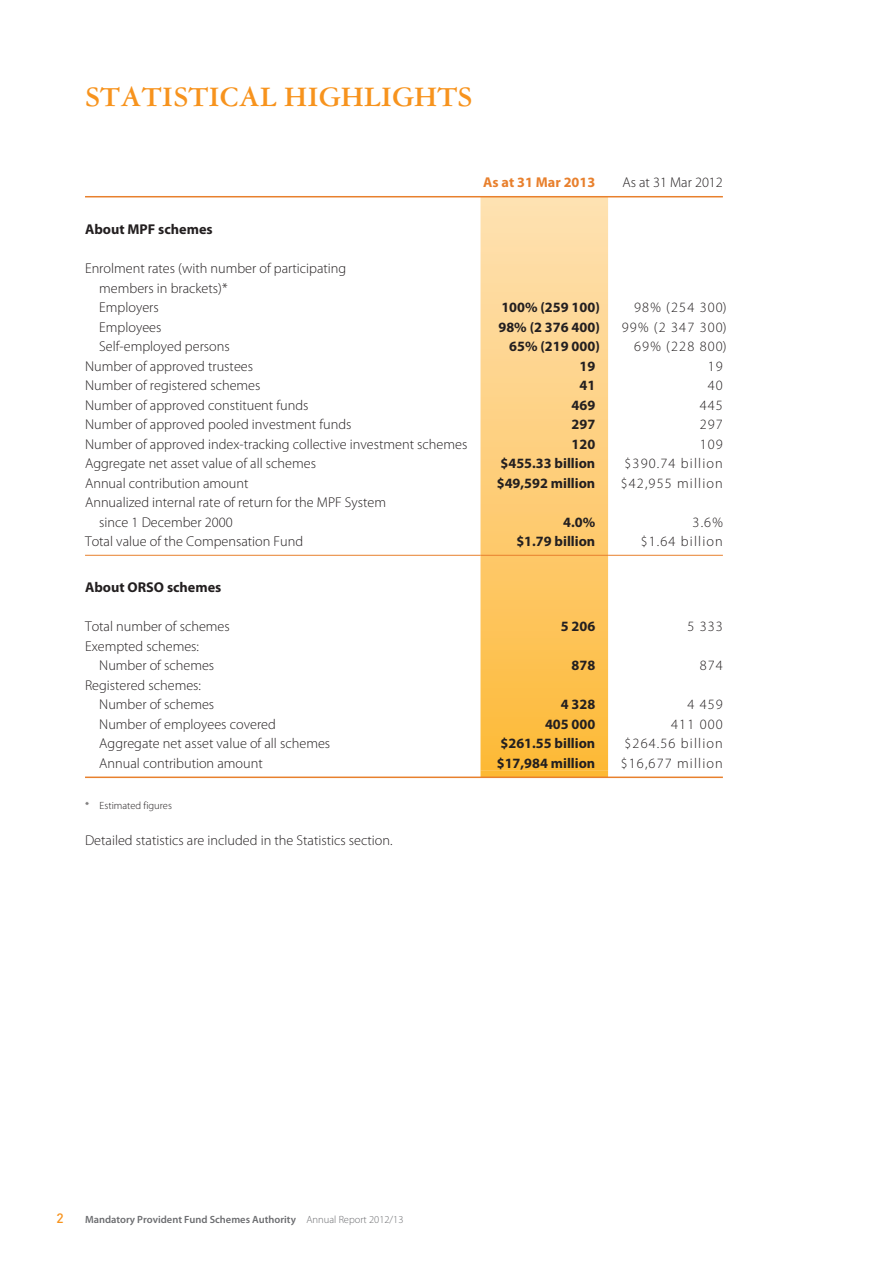
<style>
.page{position:relative;width:893px;height:1263px;background:#fff}
.page>*{position:absolute;margin:0;border:0;box-sizing:border-box;transform-origin:0 0}
.t1{font:700 30px "Garamond 3 LT Std";color:#f7931d}
.t2{font:300 14.25px/19.5px "Myriad Pro";color:#231f20}
.t3{font:700 14.25px "Myriad Pro";color:#231f20}
.t4{font:300 14.25px "Myriad Pro";letter-spacing:.08em;color:#231f20}
.t5{font:700 14.25px "Myriad Pro";color:#e8802d}
.t6{font:500 13.5px "DIN Pro";color:#f7931d}
.t7{font:600 10.5px "Myriad Pro";color:#6c6d70}
.t8{font:300 10.5px "Myriad Pro";color:#231f20}
.s1{font-weight:300}
</style>
<div class="page">
<svg style="left:480px;top:197px;width:128px;height:573px;background:#fdcd77"></svg>
<svg style="left:480px;top:770px;width:128px;height:6px"></svg>
<hr style="left:85px;top:555px;width:395px;height:1px;background:#e8802d">
<hr style="left:608px;top:555px;width:115px;height:1px;background:#e8802d">
<hr style="left:85px;top:776px;width:638px;height:2px;background:#e8802d">
<hr style="left:85px;top:196px;width:638px;height:1px;background:#e8802d">
<hr style="left:480px;top:555px;width:128px;height:1px;background:#e8802d">
<h1 class="t1" style="left:85px;top:84px;width:389px">STATISTICAL HIGHLIGHTS</h1>
<p class="t3" style="left:85px;top:224px;width:129px">About MPF schemes</p>
<p class="t2" style="left:99px;top:260px;width:248px;text-indent:-14px">Enrolment rates (with number of participating members in brackets)*<br>Employers</p>
<p class="t5" style="left:483px;top:177px;width:114px">As at 31 Mar 2013</p>
<p class="t2" style="left:622px;top:174px;width:102px">As at 31 Mar 2012</p>
<p class="t3" style="left:501px;top:302px;width:100px">100% (259 100)</p>
<p class="t2" style="left:634px;top:299px;width:94px">98% (254 300)</p>
<p class="t2" style="left:99px;top:319px;width:64px">Employees</p>
<p class="t3" style="left:498px;top:321px;width:103px">98% (2 376 400)</p>
<p class="t2" style="left:622px;top:319px;width:106px">99% (2 347 300)</p>
<p class="t2" style="left:99px;top:338px;width:132px">Self-employed persons</p>
<p class="t3" style="left:509px;top:341px;width:92px">65% (219 000)</p>
<p class="t2" style="left:634px;top:338px;width:94px">69% (228 800)</p>
<p class="t2" style="left:85px;top:358px;width:170px">Number of approved trustees</p>
<p class="t3" style="left:579px;top:360px;width:17px">19</p>
<p class="t2" style="left:708px;top:358px;width:17px">19</p>
<p class="t2" style="left:85px;top:377px;width:177px">Number of registered schemes</p>
<p class="t3" style="left:579px;top:380px;width:17px">41</p>
<p class="t2" style="left:708px;top:377px;width:17px">40</p>
<p class="t2" style="left:85px;top:397px;width:225px">Number of approved constituent funds</p>
<p class="t3" style="left:572px;top:399px;width:25px">469</p>
<p class="t2" style="left:700px;top:397px;width:25px">445</p>
<p class="t2" style="left:85px;top:416px;width:268px">Number of approved pooled investment funds</p>
<p class="t3" style="left:572px;top:419px;width:25px">297</p>
<p class="t2" style="left:700px;top:416px;width:25px">297</p>
<p class="t2" style="left:85px;top:436px;width:384px">Number of approved index-tracking collective investment schemes</p>
<p class="t3" style="left:572px;top:438px;width:25px">120</p>
<p class="t2" style="left:700px;top:436px;width:25px">109</p>
<p class="t2" style="left:85px;top:455px;width:232px">Aggregate net asset value of all schemes</p>
<p class="t3" style="left:501px;top:458px;width:96px">$455.33 billion</p>
<p class="t4" style="left:624px;top:458px;width:100px">$390.74 billion</p>
<p class="t2" style="left:85px;top:475px;width:165px">Annual contribution amount</p>
<p class="t3" style="left:497px;top:477px;width:100px">$49,592 million</p>
<p class="t4" style="left:621px;top:477px;width:104px">$42,955 million</p>
<p class="t2" style="left:99px;top:494px;width:288px;text-indent:-14px">Annualized internal rate of return for the MPF System since 1 December 2000</p>
<p class="t3" style="left:563px;top:516px;width:34px">4.0%</p>
<p class="t2" style="left:693px;top:514px;width:32px">3.6%</p>
<p class="t2" style="left:85px;top:533px;width:220px">Total value of the Compensation Fund</p>
<p class="t3" style="left:516px;top:536px;width:80px">$1.79 billion</p>
<p class="t4" style="left:641px;top:536px;width:84px">$1.64 billion</p>
<p class="t3" style="left:85px;top:582px;width:138px">About ORSO schemes</p>
<p class="t2" style="left:85px;top:618px;width:146px">Total number of schemes</p>
<p class="t3" style="left:561px;top:621px;width:36px">5 206</p>
<p class="t2" style="left:687px;top:618px;width:37px">5 333</p>
<p class="t2" style="left:99px;top:638px;width:116px;text-indent:-14px">Exempted schemes:<br>Number of schemes</p>
<p class="t3" style="left:572px;top:660px;width:25px">878</p>
<p class="t2" style="left:700px;top:657px;width:25px">874</p>
<p class="t2" style="left:99px;top:677px;width:116px;text-indent:-14px">Registered schemes:<br>Number of schemes</p>
<p class="t3" style="left:561px;top:699px;width:36px">4 328</p>
<p class="t2" style="left:687px;top:696px;width:37px">4 459</p>
<p class="t2" style="left:99px;top:716px;width:178px">Number of employees covered</p>
<p class="t3" style="left:545px;top:719px;width:52px">405 000</p>
<p class="t2" style="left:671px;top:716px;width:53px">411 000</p>
<p class="t2" style="left:99px;top:735px;width:232px">Aggregate net asset value of all schemes</p>
<p class="t3" style="left:501px;top:738px;width:96px">$261.55 billion</p>
<p class="t4" style="left:624px;top:738px;width:100px">$264.56 billion</p>
<p class="t2" style="left:99px;top:755px;width:165px">Annual contribution amount</p>
<p class="t3" style="left:497px;top:758px;width:100px">$17,984 million</p>
<p class="t4" style="left:621px;top:758px;width:104px">$16,677 million</p>
<p class="t8" style="left:85px;top:802px;width:88px">* Estimated figures</p>
<p class="t2" style="left:85px;top:832px;width:309px">Detailed statistics are included in the Statistics section.</p>
<p class="t6" style="left:57px;top:1213px;width:9px">2</p>
<p class="t7" style="left:85px;top:1215px;width:320px">Mandatory Provident Fund Schemes Authority <span class="s1">Annual Report 2012/13</span></p>
</div>
